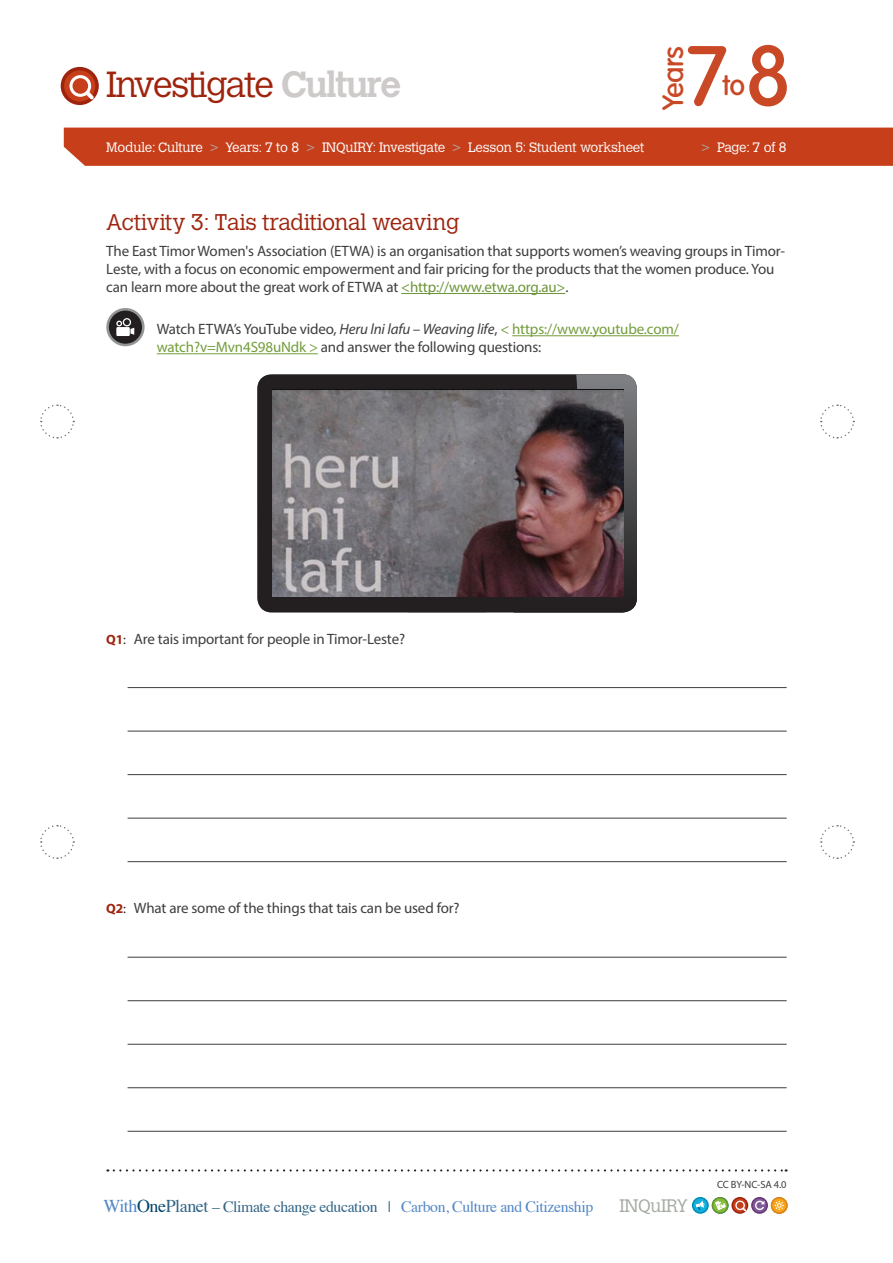
<style>
.page{position:relative;width:893px;height:1263px;background:#fff}
.page>*{position:absolute;margin:0;border:0;box-sizing:border-box;transform-origin:0 0}
.t1{font:500 82.35px "Volkswagen";color:#c94927}
.t2{font:300 36px "Calvert";letter-spacing:-.04em;color:#9e240d}
.t3{font:500 28.5px "Volkswagen";letter-spacing:-.02em;color:#c94927}
.C_head__Investigate{font:300 22.5px "Calvert";letter-spacing:-.015em;color:#9e240d}
.t4{font:300 18px "Calvert";letter-spacing:-.02em;color:#a5aca1}
.t5{font:15.75px "Times";letter-spacing:-.025em;color:#5487c6}
.Body_text__main{font:15px/18px "Myriad Pro";letter-spacing:-.01em;color:#3e3e3f}
.t6{font:300 13.5px "Calvert";letter-spacing:-.015em;color:#fff}
.t7{font:10.5px "Myriad Pro";letter-spacing:-.02em;color:#3e3e3f}
.s1{font-weight:700;color:#cecaca}
.s2{color:#b1abaa}
.s3{color:#9fb1a7}
.s4{color:#6d9538}
.s5{font-style:italic}
.s6{color:#739d3b}
.s7{font-weight:700;font-size:13.5px;color:#9e240d}
.s8{font-size:13.5px;color:#231f20}
.s9{font-size:18px}
.s10{font-size:18px;color:#00446d}
.s11{font-size:18px;color:#326485}
.s12{color:#326485}
</style>
<div class="page">
<svg style="left:40px;top:404px;width:35px;height:35px"></svg>
<svg style="left:40px;top:825px;width:35px;height:34px"></svg>
<svg style="left:820px;top:404px;width:35px;height:35px"></svg>
<svg style="left:820px;top:825px;width:35px;height:34px"></svg>
<svg style="left:62px;top:69px;width:35px;height:34px"></svg>
<div style="left:61px;top:67px;width:38px;height:38px;border:3px solid #9e240d;border-radius:50%"></div>
<svg style="left:69px;top:75px;width:25px;height:24px"></svg>
<div style="left:64px;top:128px;width:829px;height:38px;background:#c63e1a"></div>
<svg style="left:114px;top:1169px;width:673px;height:2px"></svg>
<svg style="left:693px;top:1198px;width:15px;height:15px"></svg>
<div style="left:692px;top:1197px;width:17px;height:17px;border:2px solid #008cb7;border-radius:50%"></div>
<svg style="left:696px;top:1201px;width:8px;height:9px"></svg>
<div style="left:731px;top:1197px;width:17px;height:17px;border:2px solid #9e240d;border-radius:50%"></div>
<svg style="left:735px;top:1200px;width:11px;height:11px"></svg>
<svg style="left:772px;top:1198px;width:15px;height:15px"></svg>
<div style="left:771px;top:1197px;width:17px;height:17px;border:2px solid #df8619;border-radius:50%"></div>
<svg style="left:775px;top:1201px;width:9px;height:9px"></svg>
<svg style="left:712px;top:1198px;width:16px;height:15px"></svg>
<div style="left:712px;top:1197px;width:16px;height:17px;border:2px solid #66952c;border-radius:50%"></div>
<svg style="left:715px;top:1201px;width:11px;height:9px"></svg>
<svg style="left:752px;top:1198px;width:15px;height:15px"></svg>
<div style="left:751px;top:1197px;width:17px;height:17px;border:2px solid #653673;border-radius:50%"></div>
<svg style="left:755px;top:1201px;width:9px;height:9px"></svg>
<hr style="left:401px;top:293px;width:164px;height:1px;background:#6d9538">
<hr style="left:512px;top:335px;width:167px;height:1px;background:#739d3b">
<hr style="left:157px;top:353px;width:161px;height:1px;background:#739d3b">
<hr style="left:128px;top:687px;width:659px;height:1px;background:#3e3e3f">
<hr style="left:128px;top:731px;width:659px;height:1px;background:#3e3e3f">
<hr style="left:128px;top:774px;width:659px;height:1px;background:#3e3e3f">
<hr style="left:128px;top:818px;width:659px;height:1px;background:#3e3e3f">
<hr style="left:128px;top:861px;width:659px;height:1px;background:#3e3e3f">
<hr style="left:128px;top:957px;width:659px;height:1px;background:#3e3e3f">
<hr style="left:128px;top:1000px;width:659px;height:1px;background:#3e3e3f">
<hr style="left:128px;top:1044px;width:659px;height:1px;background:#3e3e3f">
<hr style="left:128px;top:1087px;width:659px;height:1px;background:#3e3e3f">
<hr style="left:128px;top:1131px;width:659px;height:1px;background:#3e3e3f">
<div style="left:108px;top:309px;width:35px;height:36px;background:#231f20;border-radius:50%"></div>
<div style="left:106px;top:308px;width:39px;height:38px;border:3px solid #939598;border-radius:50%"></div>
<svg style="left:116px;top:318px;width:18px;height:18px"></svg>
<div style="left:257px;top:374px;width:256px;height:238px;background:#231f20"></div>
<svg style="left:513px;top:374px;width:124px;height:238px;background:#434244"></svg>
<img style="left:272px;top:389px;width:352px;height:208px">
<h2 class="t2" style="left:106px;top:64px;width:297px">Investigate <span class="s1">Culture</span></h2>
<p class="t6" style="left:106px;top:139px;width:540px">Module: Culture <span class="s2">&gt;</span> Years: 7 to 8 <span class="s2">&gt;</span> INQuIRY: Investigate <span class="s2">&gt;</span> Lesson 5: Student worksheet</p>
<h3 class="t3" style="left:656px;top:110px;width:65px;rotate:-90deg">Years</h3>
<h1 class="t1" style="left:684px;top:28px;width:109px">78</h1>
<h3 class="t3" style="left:723px;top:68px;width:24px">to</h3>
<p class="t6" style="left:701px;top:139px;width:87px"><span class="s3">&gt;</span> Page: 7 of 8</p>
<p class="C_head__Investigate" style="left:106px;top:209px;width:355px">Activity 3: Tais traditional weaving</p>
<p class="Body_text__main" style="left:106px;top:242px;width:680px">The East Timor Women's Association (ETWA) is an organisation that supports women’s weaving groups in Timor-<br>Leste, with a focus on economic empowerment and fair pricing for the products that the women produce. You can learn more about the great work of ETWA at <span class="s4">&lt;http://www.etwa.org.au&gt;</span>.</p>
<p class="Body_text__main" style="left:157px;top:320px;width:524px">Watch ETWA’s YouTube video, <span class="s5">Heru lni lafu – Weaving life</span>, <span class="s6">&lt; https://www.youtube.com/ watch?v=Mvn4S98uNdk &gt;</span> and answer the following questions:</p>
<p class="Body_text__main" style="left:106px;top:630px;width:300px"><span class="s7">Q1</span><span class="s8">:</span> Are tais important for people in Timor-Leste?</p>
<p class="Body_text__main" style="left:106px;top:899px;width:355px"><span class="s7">Q2</span><span class="s8">:</span> What are some of the things that tais can be used for?</p>
<p class="t5" style="left:104px;top:1191px;width:491px"><span class="s9">With</span><span class="s10">One</span><span class="s11">Planet</span> <span class="s12">– Climate change education |</span> Carbon, Culture and Citizenship</p>
<p class="t4" style="left:619px;top:1195px;width:70px">INQuIRY</p>
<p class="t7" style="left:717px;top:1178px;width:71px">CC BY-NC-SA 4.0</p>
</div>
